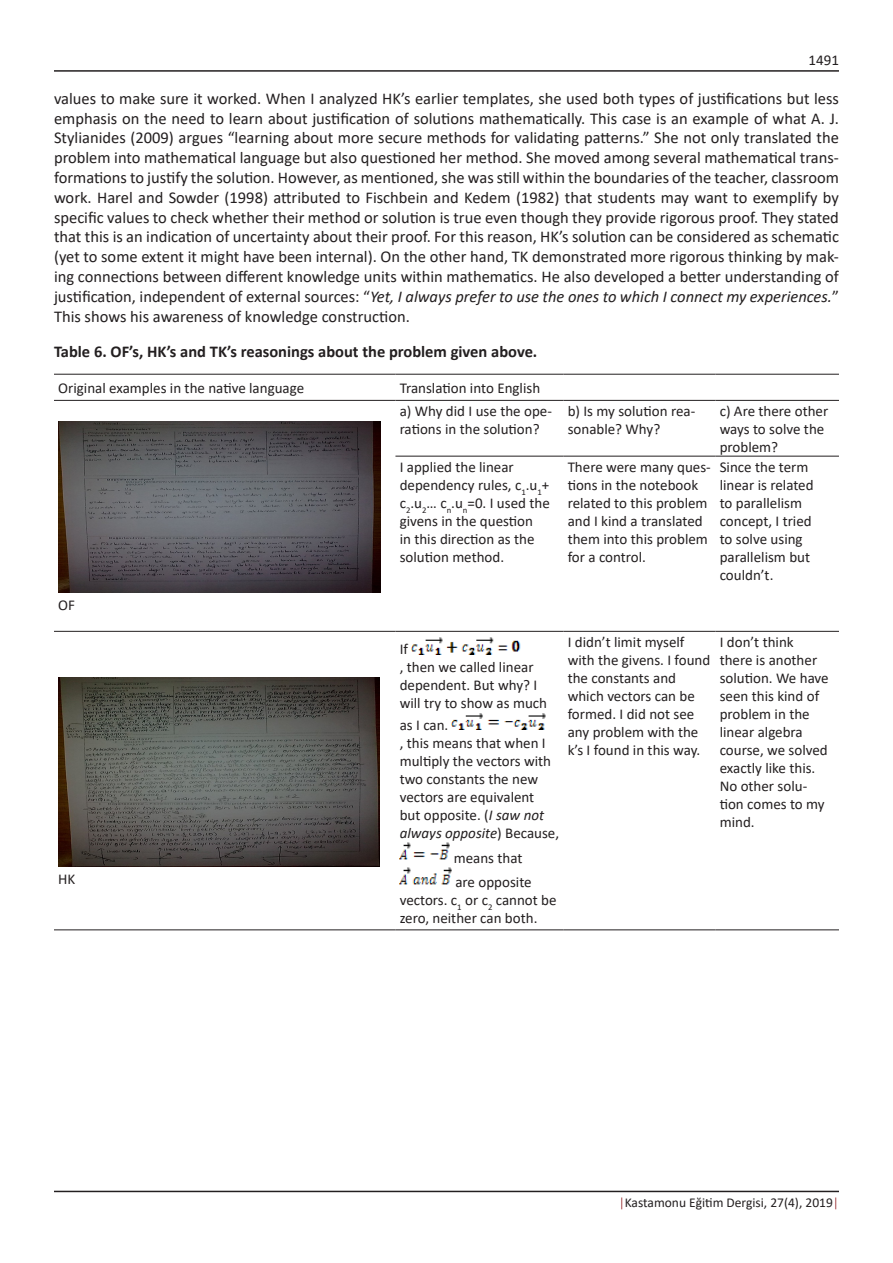
<style>
.page{position:relative;width:893px;height:1263px;background:#fff}
.page>*{position:absolute;margin:0;border:0;box-sizing:border-box;transform-origin:0 0}
.metin{font:16.5px/19.8px "Calibri";color:#231f20;text-align:justify}
.tablo{font:700 16.5px "Calibri";color:#231f20}
.tablo_ici{font:15px/18px "Calibri";color:#231f20}
.t1{font:13.5px "Calibri";color:#231f20}
.s1{font-style:italic}
.s2{font-weight:300;color:#8c171b}
</style>
<div class="page">
<hr style="left:54px;top:70px;width:785px;height:2px;background:#231f20">
<hr style="left:54px;top:1191px;width:785px;height:1px;background:#231f20">
<hr style="left:54px;top:374px;width:341px;height:1px;background:#231f20">
<hr style="left:395px;top:374px;width:168px;height:1px;background:#231f20">
<hr style="left:563px;top:374px;width:152px;height:1px;background:#231f20">
<hr style="left:715px;top:374px;width:124px;height:1px;background:#231f20">
<hr style="left:54px;top:400px;width:341px;height:1px;background:#231f20">
<hr style="left:54px;top:631px;width:341px;height:1px;background:#231f20">
<hr style="left:395px;top:631px;width:168px;height:1px;background:#231f20">
<hr style="left:563px;top:631px;width:152px;height:1px;background:#231f20">
<hr style="left:715px;top:631px;width:124px;height:1px;background:#231f20">
<hr style="left:54px;top:929px;width:341px;height:1px;background:#231f20">
<hr style="left:395px;top:929px;width:168px;height:1px;background:#231f20">
<hr style="left:563px;top:929px;width:152px;height:1px;background:#231f20">
<hr style="left:715px;top:929px;width:124px;height:1px;background:#231f20">
<hr style="left:395px;top:400px;width:168px;height:1px;background:#231f20">
<hr style="left:563px;top:400px;width:152px;height:1px;background:#231f20">
<hr style="left:715px;top:400px;width:124px;height:1px;background:#231f20">
<hr style="left:395px;top:456px;width:168px;height:1px;background:#231f20">
<hr style="left:563px;top:456px;width:152px;height:1px;background:#231f20">
<hr style="left:715px;top:456px;width:124px;height:1px;background:#231f20">
<img style="left:58px;top:422px;width:322px;height:170px">
<img style="left:58px;top:677px;width:322px;height:189px">
<img style="left:411px;top:637px;width:110px;height:17px">
<img style="left:452px;top:713px;width:94px;height:17px">
<img style="left:400px;top:842px;width:50px;height:18px">
<img style="left:400px;top:867px;width:52px;height:18px">
<p class="tablo_ici" style="left:809px;top:51px;width:32px">1491</p>
<p class="metin" style="left:54px;top:88px;width:786px">values to make sure it worked. When I analyzed HK’s earlier templates, she used both types of justifications but less emphasis on the need to learn about justification of solutions mathematically. This case is an example of what A. J.<br>Stylianides (2009) argues “learning about more secure methods for validating patterns.” She not only translated the problem into mathematical language but also questioned her method. She moved among several mathematical trans&shy;formations to justify the solution. However, as mentioned, she was still within the boundaries of the teacher, classroom work. Harel and Sowder (1998) attributed to Fischbein and Kedem (1982) that students may want to exemplify by specific values to check whether their method or solution is true even though they provide rigorous proof. They stated that this is an indication of uncertainty about their proof. For this reason, HK’s solution can be considered as schematic (yet to some extent it might have been internal). On the other hand, TK demonstrated more rigorous thinking by mak&shy;ing connections between different knowledge units within mathematics. He also developed a better understanding of justification, independent of external sources: “<span class="s1">Yet, I always prefer to use the ones to which I connect my experiences.</span>” This shows his awareness of knowledge construction.</p>
<p class="tablo" style="left:54px;top:340px;width:485px">Table 6. OF’s, HK’s and TK’s reasonings about the problem given above.</p>
<p class="tablo_ici" style="left:58px;top:379px;width:247px">Original examples in the native language</p>
<p class="tablo_ici" style="left:400px;top:379px;width:142px">Translation into English</p>
<p class="tablo_ici" style="left:58px;top:596px;width:18px">OF</p>
<p class="tablo_ici" style="left:58px;top:870px;width:19px">HK</p>
<p class="tablo_ici" style="left:400px;top:401px;width:154px">a) Why did I use the ope&shy;rations in the solution?</p>
<p class="tablo_ici" style="left:568px;top:401px;width:129px">b) Is my solution rea&shy;sonable? Why?</p>
<p class="tablo_ici" style="left:720px;top:401px;width:110px">c) Are there other ways to solve the problem?</p>
<p class="tablo_ici" style="left:400px;top:457px;width:152px">I applied the linear dependency rules, c<sub>1</sub>.u<sub>1</sub>+ c<sub>2</sub>.u<sub>2</sub>… c<sub>n</sub>.u<sub>n</sub>=0. I used the givens in the question<br>in this direction as the solution method.</p>
<p class="tablo_ici" style="left:568px;top:457px;width:145px">There were many ques&shy;tions in the notebook related to this problem and I kind a translated them into this problem for a control.</p>
<p class="tablo_ici" style="left:720px;top:457px;width:95px">Since the term linear is related to parallelism concept, I tried to solve using parallelism but couldn’t.</p>
<p class="tablo_ici" style="left:400px;top:640px;width:149px">If<br>, then we called linear dependent. But why? I will try to show as much</p>
<p class="tablo_ici" style="left:400px;top:716px;width:161px">as I can.<br>, this means that when I multiply the vectors with two constants the new vectors are equivalent<br>but opposite. (<span class="s1">I saw not always opposite</span>) Because,</p>
<p class="tablo_ici" style="left:454px;top:845px;width:79px;line-height:24.6px">means that are opposite</p>
<p class="tablo_ici" style="left:400px;top:891px;width:158px">vectors. c<sub>1</sub> or c<sub>2</sub> cannot be zero, neither can both.</p>
<p class="tablo_ici" style="left:568px;top:632px;width:144px">I didn’t limit myself with the givens. I found the constants and which vectors can be formed. I did not see any problem with the k’s I found in this way.</p>
<p class="tablo_ici" style="left:720px;top:632px;width:110px">I don’t think there is another solution. We have seen this kind of problem in the linear algebra course, we solved exactly like this.<br>No other solu&shy;tion comes to my mind.</p>
<p class="t1" style="left:619px;top:1193px;width:222px"><span class="s2">|</span>Kastamonu Eğitim Dergisi, 27(4), 2019<span class="s2">|</span></p>
</div>
